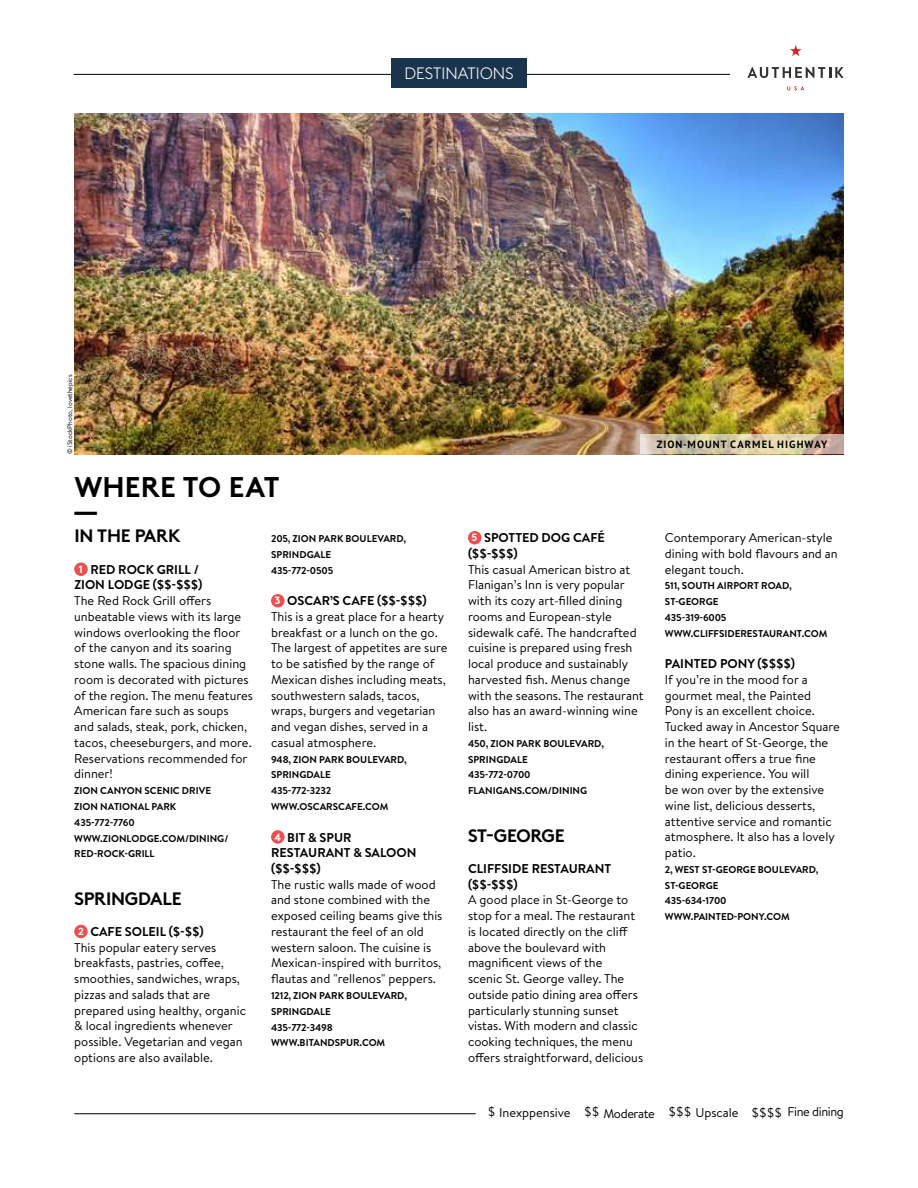
<style>
.page{position:relative;width:918px;height:1188px;background:#fff}
.page>*{position:absolute;margin:0;border:0;box-sizing:border-box;transform-origin:0 0}
.t1{font:700 28.5px/27px "Brown";letter-spacing:.005em;color:#000}
.t2{font:700 18px "Brown";letter-spacing:-.015em;color:#000}
.t3{font:300 16.5px "Brown";letter-spacing:.005em;color:#fff}
.t4{font:12.75px/15.8px "Brandon Text";color:#000}
.t5{font:700 12.75px/15.8px "Brandon Text";color:#000}
.t6{font:700 10.5px "PT Sans";letter-spacing:.105em;color:#000}
.t7{font:700 9.9px/15.8px "Brandon Text";color:#000}
.t8{font:6.75px "Brandon Text";color:#000}
.s1{font-family:"Brown";font-size:10.5px;color:#fff}
.s2{font-family:"Brown";font-weight:700;font-size:10.5px;color:#fff}
.s3{font-weight:700}
</style>
<div class="page">
<hr style="left:74px;top:74px;width:656px;height:1px;background:#000">
<div style="left:391px;top:58px;width:136px;height:30px;background:#1a344d"></div>
<div style="left:74px;top:562px;width:14px;height:14px;background:#ea5050;border-radius:50%"></div>
<div style="left:74px;top:925px;width:14px;height:13px;background:#ea5050;border-radius:50%"></div>
<div style="left:271px;top:594px;width:14px;height:13px;background:#ea5050;border-radius:50%"></div>
<div style="left:271px;top:830px;width:14px;height:14px;background:#ea5050;border-radius:50%"></div>
<svg style="left:747px;top:67px;width:97px;height:11px"></svg>
<svg style="left:787px;top:86px;width:17px;height:4px"></svg>
<svg style="left:790px;top:45px;width:12px;height:11px"></svg>
<img style="left:74px;top:113px;width:770px;height:341px">
<svg style="left:640px;top:435px;width:204px;height:19px;background:#d5c7ab"></svg>
<div style="left:468px;top:531px;width:14px;height:13px;background:#ea5050;border-radius:50%"></div>
<hr style="left:74px;top:1113px;width:402px;height:1px;background:#000">
<p class="t3" style="left:405px;top:64px;width:111px">DESTINATIONS</p>
<p class="t8" style="left:67px;top:454px;width:81px;rotate:-90deg">© iStockPhoto, lovethepics</p>
<h1 class="t1" style="left:74px;top:473px;width:207px">WHERE TO EAT —</h1>
<h2 class="t2" style="left:74px;top:526px;width:108px">IN THE PARK</h2>
<p class="t5" style="left:74px;top:561px;width:130px;text-align:center"><span class="s1">1</span> RED ROCK GRILL /<br>ZION LODGE ($$-$$$)</p>
<p class="t4" style="left:74px;top:594px;width:180px">The Red Rock Grill offers unbeatable views with its large windows overlooking the floor of the canyon and its soaring stone walls. The spacious dining room is decorated with pictures of the region. The menu features<br>American fare such as soups<br>and salads, steak, pork, chicken, tacos, cheeseburgers, and more.<br>Reservations recommended for dinner!</p>
<p class="t7" style="left:74px;top:783px;width:156px">ZION CANYON SCENIC DRIVE<br>ZION NATIONAL PARK<br>435-772-7760<br>WWW.ZIONLODGE.COM/DINING/<br>RED-ROCK-GRILL</p>
<h2 class="t2" style="left:74px;top:888px;width:109px">SPRINGDALE</h2>
<p class="t4" style="left:74px;top:925px;width:173px"><span class="s2">2</span> <span class="s3">CAFE SOLEIL ($-$$)<br></span>This popular eatery serves breakfasts, pastries, coffee, smoothies, sandwiches, wraps, pizzas and salads that are prepared using healthy, organic &amp; local ingredients whenever possible. Vegetarian and vegan options are also available.</p>
<p class="t7" style="left:271px;top:531px;width:137px">205, ZION PARK BOULEVARD,<br>SPRINDGALE<br>435-772-0505</p>
<p class="t4" style="left:271px;top:594px;width:178px"><span class="s2">3</span> <span class="s3">OSCAR’S CAFE ($$-$$$)<br></span>This is a great place for a hearty breakfast or a lunch on the go.<br>The largest of appetites are sure to be satisfied by the range of<br>Mexican dishes including meats, southwestern salads, tacos, wraps, burgers and vegetarian and vegan dishes, served in a casual atmosphere.</p>
<p class="t7" style="left:271px;top:751px;width:137px">948, ZION PARK BOULEVARD,<br>SPRINGDALE<br>435-772-3232<br>WWW.OSCARSCAFE.COM</p>
<p class="t5" style="left:271px;top:829px;width:147px"><span class="s1">4</span> BIT &amp; SPUR<br>RESTAURANT &amp; SALOON ($$-$$$)</p>
<p class="t4" style="left:271px;top:878px;width:173px">The rustic walls made of wood and stone combined with the exposed ceiling beams give this restaurant the feel of an old western saloon. The cuisine is<br>Mexican-inspired with burritos, flautas and "rellenos" peppers.</p>
<p class="t7" style="left:271px;top:988px;width:137px">1212, ZION PARK BOULEVARD,<br>SPRINGDALE<br>435-772-3498<br>WWW.BITANDSPUR.COM</p>
<p class="t6" style="left:657px;top:439px;width:172px">ZION-MOUNT CARMEL HIGHWAY</p>
<p class="t5" style="left:468px;top:530px;width:138px"><span class="s1">5</span> SPOTTED DOG CAFÉ ($$-$$$)</p>
<p class="t4" style="left:468px;top:563px;width:177px">This casual American bistro at<br>Flanigan’s Inn is very popular with its cozy art-filled dining rooms and European-style sidewalk café. The handcrafted cuisine is prepared using fresh local produce and sustainably harvested fish. Menus change with the seasons. The restaurant also has an award-winning wine list.</p>
<p class="t7" style="left:468px;top:736px;width:138px">450, ZION PARK BOULEVARD,<br>SPRINGDALE<br>435-772-0700<br>FLANIGANS.COM/DINING</p>
<h2 class="t2" style="left:468px;top:825px;width:98px">ST-GEORGE</h2>
<p class="t5" style="left:468px;top:861px;width:145px">CLIFFSIDE RESTAURANT ($$-$$$)</p>
<p class="t4" style="left:468px;top:893px;width:177px">A good place in St-George to stop for a meal. The restaurant is located directly on the cliff above the boulevard with magnificent views of the<br>scenic St. George valley. The outside patio dining area offers particularly stunning sunset vistas. With modern and classic cooking techniques, the menu offers straightforward, delicious</p>
<p class="t4" style="left:665px;top:531px;width:174px">Contemporary American-style dining with bold flavours and an elegant touch.</p>
<p class="t7" style="left:665px;top:578px;width:164px">511, SOUTH AIRPORT ROAD,<br>ST-GEORGE<br>435-319-6005<br>WWW.CLIFFSIDERESTAURANT.COM</p>
<p class="t5" style="left:665px;top:656px;width:132px">PAINTED PONY ($$$$)</p>
<p class="t4" style="left:665px;top:673px;width:176px">If you’re in the mood for a gourmet meal, the Painted<br>Pony is an excellent choice.<br>Tucked away in Ancestor Square in the heart of St-George, the restaurant offers a true fine dining experience. You will<br>be won over by the extensive wine list, delicious desserts, attentive service and romantic atmosphere. It also has a lovely patio.</p>
<p class="t7" style="left:665px;top:862px;width:155px">2, WEST ST-GEORGE BOULEVARD,<br>ST-GEORGE<br>435-634-1700<br>WWW.PAINTED-PONY.COM</p>
<p class="t4" style="left:488px;top:1105px;width:358px">$ Inexppensive $$ Moderate $$$ Upscale $$$$ Fine dining</p>
</div>
